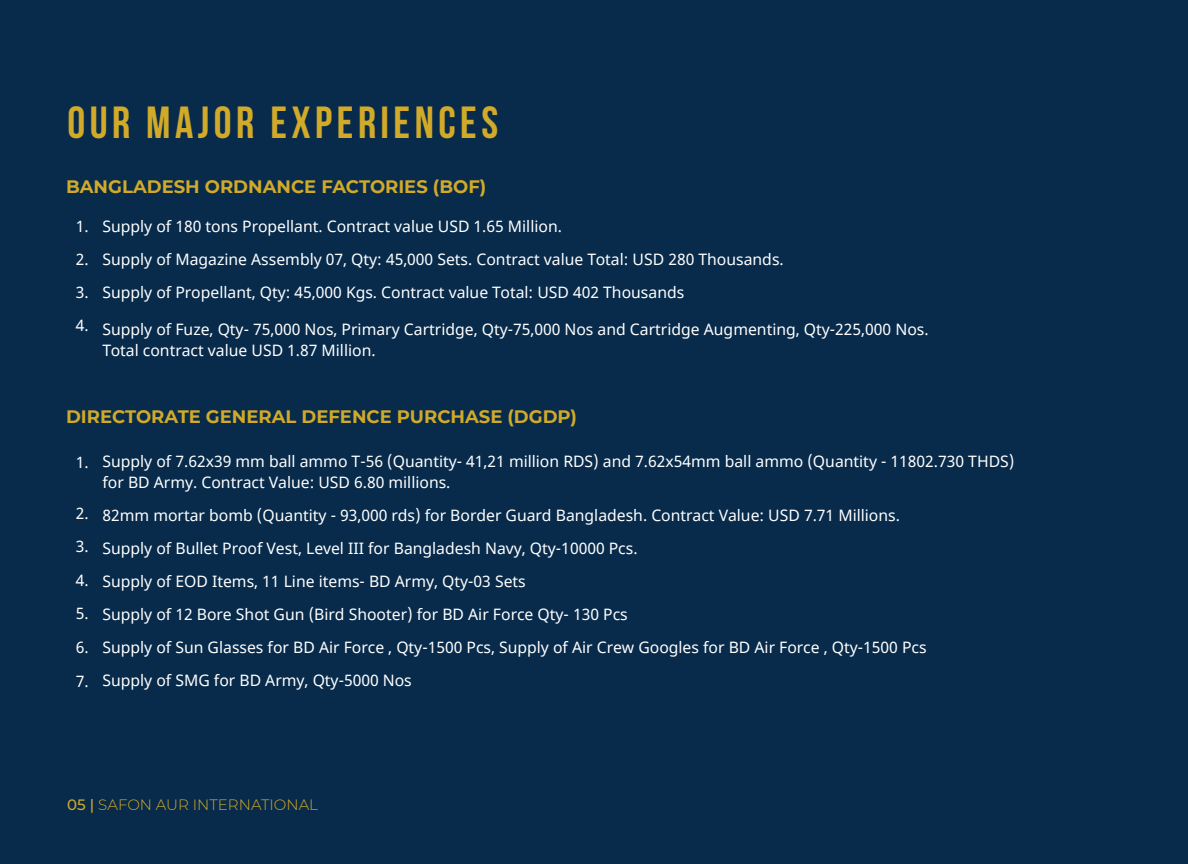
<style>
.page{position:relative;width:1188px;height:864px;background:#082b4b}
.page>*{position:absolute;margin:0;border:0;box-sizing:border-box;transform-origin:0 0}
.t1{font:700 45px "Bebas Neue";letter-spacing:.1em;color:#d1aa2a}
.t2{font:700 18px "Montserrat";color:#d1aa2a}
.t3{font:15.75px/33px "Noto Sans";color:#fff}
.t4{font:300 15px "Montserrat";color:#d1aa2a}
.s1{font-weight:500}
</style>
<div class="page">
<h1 class="t1" style="left:68px;top:98px;width:432px">OUR MAJOR EXPERIENCES</h1>
<p class="t2" style="left:66px;top:173px;width:422px">BANGLADESH ORDNANCE FACTORIES (BOF)</p>
<p class="t3" style="left:102px;top:210px;width:683px">Supply of 180 tons Propellant. Contract value USD 1.65 Million.<br>Supply of Magazine Assembly 07, Qty: 45,000 Sets. Contract value Total: USD 280 Thousands.<br>Supply of Propellant, Qty: 45,000 Kgs. Contract value Total: USD 402 Thousands</p>
<p class="t3" style="left:102px;top:319px;width:828px;line-height:21px">Supply of Fuze, Qty- 75,000 Nos, Primary Cartridge, Qty-75,000 Nos and Cartridge Augmenting, Qty-225,000 Nos.<br>Total contract value USD 1.87 Million.</p>
<p class="t3" style="left:76px;top:210px;width:14px;text-align:justify">1.<br>2.<br>3.<br>4.</p>
<p class="t2" style="left:66px;top:404px;width:513px">DIRECTORATE GENERAL DEFENCE PURCHASE (DGDP)</p>
<p class="t3" style="left:102px;top:451px;width:913px;line-height:21px">Supply of 7.62x39 mm ball ammo T-56 (Quantity- 41,21 million RDS) and 7.62x54mm ball ammo (Quantity - 11802.730 THDS) for BD Army. Contract Value: USD 6.80 millions.</p>
<p class="t3" style="left:102px;top:499px;width:826px">82mm mortar bomb (Quantity - 93,000 rds) for Border Guard Bangladesh. Contract Value: USD 7.71 Millions.<br>Supply of Bullet Proof Vest, Level III for Bangladesh Navy, Qty-10000 Pcs.<br>Supply of EOD Items, 11 Line items- BD Army, Qty-03 Sets<br>Supply of 12 Bore Shot Gun (Bird Shooter) for BD Air Force Qty- 130 Pcs<br>Supply of Sun Glasses for BD Air Force , Qty-1500 Pcs, Supply of Air Crew Googles for BD Air Force , Qty-1500 Pcs Supply of SMG for BD Army, Qty-5000 Nos</p>
<p class="t3" style="left:76px;top:447px;width:14px">1.</p>
<p class="t3" style="left:76px;top:497px;width:14px;line-height:33.6px;text-align:justify">2.<br>3.<br>4.<br>5.<br>6.<br>7.</p>
<p class="t4" style="left:67px;top:794px;width:252px"><span class="s1">05 |</span> SAFON AUR INTERNATIONAL</p>
</div>
